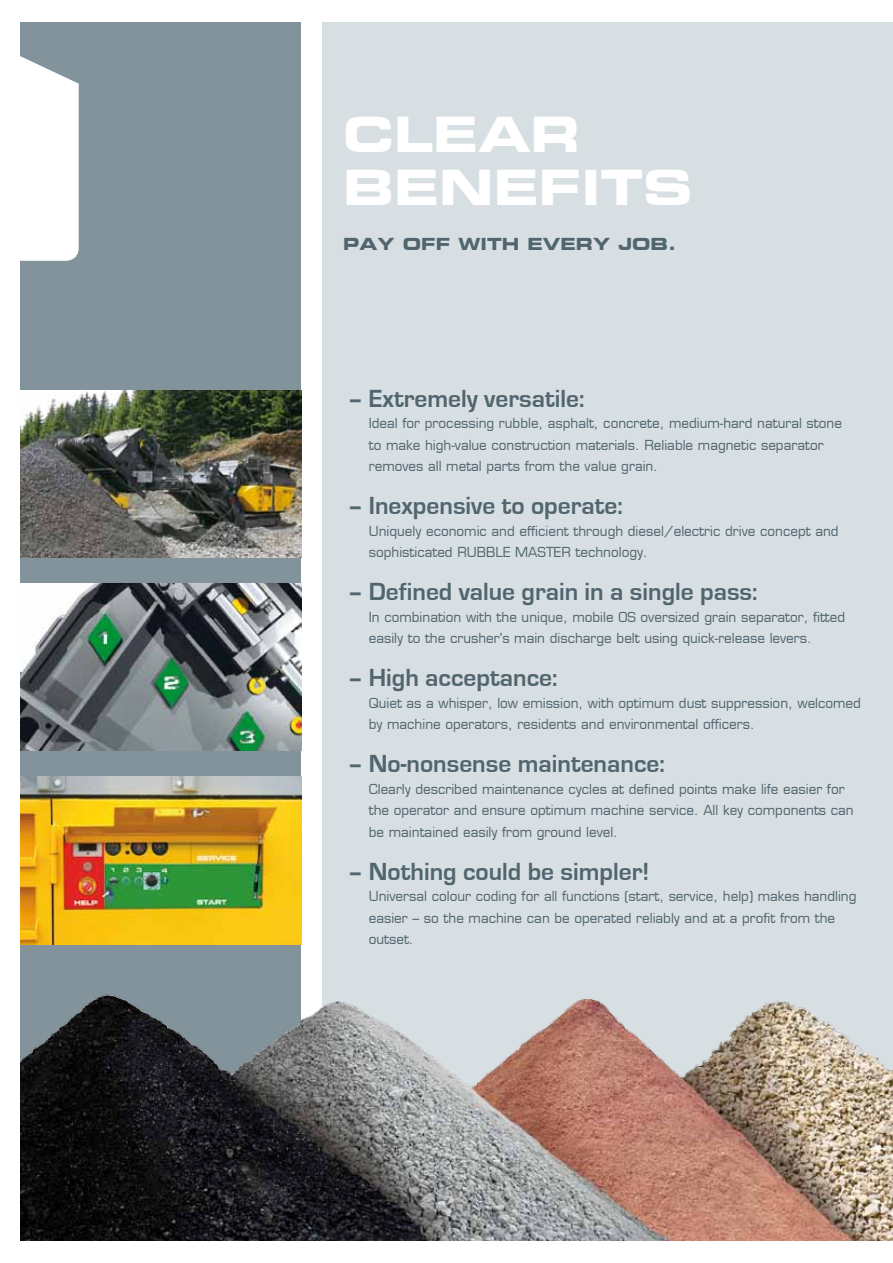
<style>
.page{position:relative;width:893px;height:1263px;background:#fff}
.page>*{position:absolute;margin:0;border:0;box-sizing:border-box;transform-origin:0 0}
.t1{font:48px/52.5px "Eurostile Bold Extended Two";color:#fff}
.t2{font:700 25.5px "Eurostile";color:#51656f}
.t3{font:16.5px "Eurostile Bold Extended Two";color:#51656f}
.t4{font:13.5px/21.5px "Eurostile";color:#51656f}
</style>
<div class="page">
<div style="left:323px;top:23px;width:570px;height:1217px;background:#d8dfe3"></div>
<div style="left:21px;top:23px;width:280px;height:1217px;background:#82939c"></div>
<img style="left:21px;top:390px;width:280px;height:168px">
<img style="left:21px;top:776px;width:280px;height:168px">
<img style="left:21px;top:584px;width:280px;height:166px">
<svg style="left:20px;top:55px;width:59px;height:206px;background:#f4f6f7"></svg>
<img style="left:21px;top:988px;width:872px;height:252px">
<h1 class="t1" style="left:343px;top:108px;width:351px">CLEAR<br>BENEFITS</h1>
<p class="t3" style="left:343px;top:232px;width:335px">PAY OFF WITH EVERY JOB.</p>
<h2 class="t2" style="left:348px;top:384px;width:238px">– Extremely versatile:</h2>
<p class="t4" style="left:369px;top:413px;width:475px">Ideal for processing rubble, asphalt, concrete, medium-hard natural stone to make high-value construction materials. Reliable magnetic separator removes all metal parts from the value grain.</p>
<h2 class="t2" style="left:348px;top:492px;width:277px">– Inexpensive to operate:</h2>
<p class="t4" style="left:369px;top:520px;width:471px">Uniquely economic and efficient through diesel/electric drive concept and sophisticated RUBBLE MASTER technology.</p>
<h2 class="t2" style="left:348px;top:578px;width:412px">– Defined value grain in a single pass:</h2>
<p class="t4" style="left:369px;top:606px;width:478px">In combination with the unique, mobile OS oversized grain separator, fitted easily to the crusher's main discharge belt using quick-release levers.</p>
<h2 class="t2" style="left:348px;top:664px;width:211px">– High acceptance:</h2>
<p class="t4" style="left:369px;top:692px;width:494px">Quiet as a whisper, low emission, with optimum dust suppression, welcomed by machine operators, residents and environmental officers.</p>
<h2 class="t2" style="left:348px;top:750px;width:319px">– No-nonsense maintenance:</h2>
<p class="t4" style="left:369px;top:778px;width:486px">Clearly described maintenance cycles at defined points make life easier for the operator and ensure optimum machine service. All key components can be maintained easily from ground level.</p>
<h2 class="t2" style="left:348px;top:857px;width:303px">– Nothing could be simpler!</h2>
<p class="t4" style="left:369px;top:885px;width:489px">Universal colour coding for all functions (start, service, help) makes handling easier – so the machine can be operated reliably and at a profit from the outset.</p>
</div>
